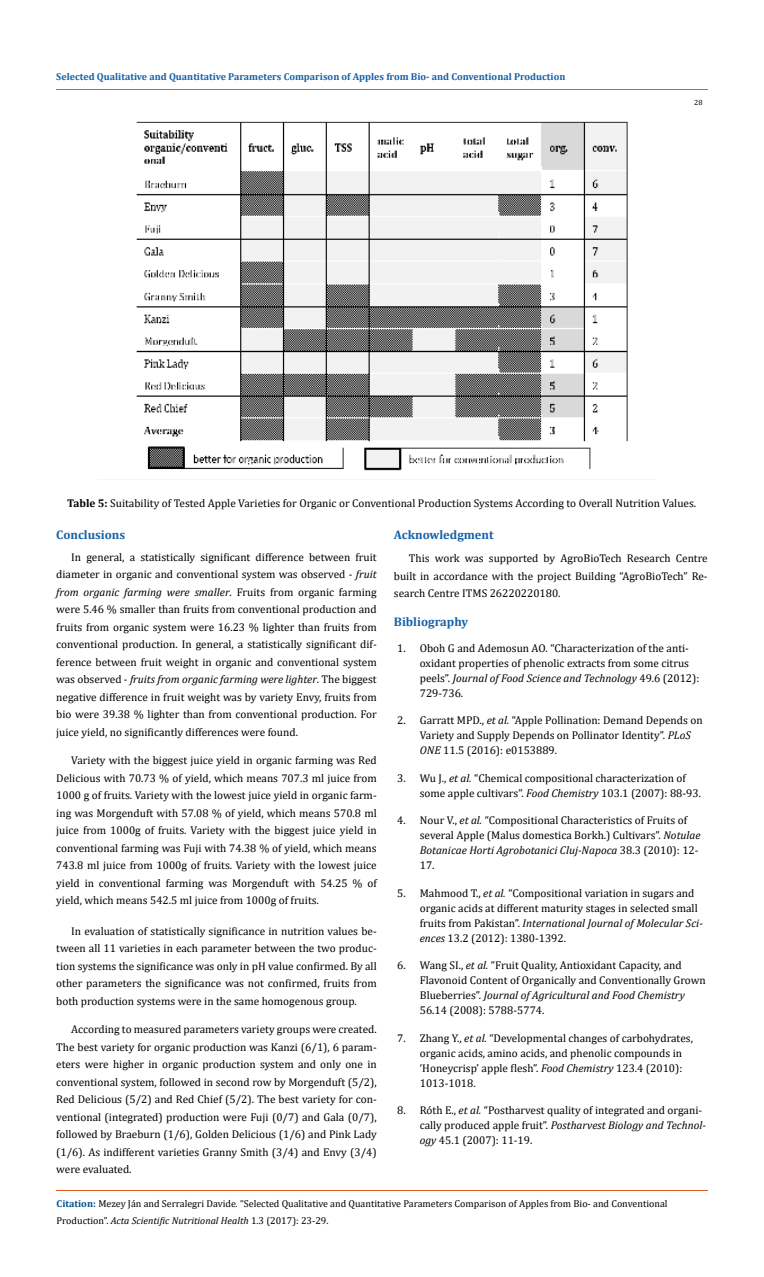
<style>
.page{position:relative;width:764px;height:1277px;background:#fff}
.page>*{position:absolute;margin:0;border:0;box-sizing:border-box;transform-origin:0 0}
.t1{font:700 12.5px "Cambria";color:#1560a6}
.t2{font:11.25px/17.5px "Cambria";color:#000}
.t3{font:10px/17.5px "Cambria";color:#000}
.t4{font:700 10px "Cambria";color:#1560a6}
.t5{font:7.5px "Cambria";color:#000}
.s1{font-weight:700}
.s2{font-style:italic}
.s3{font-weight:700;color:#035089}
</style>
<div class="page">
<img style="left:136px;top:121px;width:492px;height:350px">
<hr style="left:56px;top:90px;width:652px;height:1px;background:#e05d1a">
<hr style="left:56px;top:1190px;width:652px;height:1px;background:#e05d1a">
<p class="t4" style="left:56px;top:69px;width:511px">Selected Qualitative and Quantitative Parameters Comparison of Apples from Bio- and Conventional Production</p>
<p class="t5" style="left:694px;top:98px;width:10px">28</p>
<p class="t2" style="left:67px;top:495px;width:630px"><span class="s1">Table 5:</span> Suitability of Tested Apple Varieties for Organic or Conventional Production Systems According to Overall Nutrition Values.</p>
<p class="t1" style="left:56px;top:526px;width:70px">Conclusions</p>
<p class="t2" style="left:56px;top:548px;width:322px;text-align:justify;text-indent:15px">In general, a statistically significant difference between fruit diameter in organic and conventional system was observed - <span class="s2">fruit from organic farming were smaller</span>. Fruits from organic farming were 5.46 % smaller than fruits from conventional production and fruits from organic system were 16.23 % lighter than fruits from conventional production. In general, a statistically significant dif&shy;ference between fruit weight in organic and conventional system was observed - <span class="s2">fruits from organic farming were lighter</span>. The biggest negative difference in fruit weight was by variety Envy, fruits from bio were 39.38 % lighter than from conventional production. For juice yield, no significantly differences were found.</p>
<p class="t2" style="left:56px;top:751px;width:322px;text-align:justify;text-indent:15px">Variety with the biggest juice yield in organic farming was Red Delicious with 70.73 % of yield, which means 707.3 ml juice from 1000 g of fruits. Variety with the lowest juice yield in organic farm&shy;ing was Morgenduft with 57.08 % of yield, which means 570.8 ml juice from 1000g of fruits. Variety with the biggest juice yield in conventional farming was Fuji with 74.38 % of yield, which means 743.8 ml juice from 1000g of fruits. Variety with the lowest juice yield in conventional farming was Morgenduft with 54.25 % of yield, which means 542.5 ml juice from 1000g of fruits.</p>
<p class="t2" style="left:56px;top:921px;width:322px;text-align:justify;text-indent:15px">In evaluation of statistically significance in nutrition values be&shy;tween all 11 varieties in each parameter between the two produc&shy;tion systems the significance was only in pH value confirmed. By all other parameters the significance was not confirmed, fruits from both production systems were in the same homogenous group.</p>
<p class="t2" style="left:56px;top:1020px;width:322px;text-align:justify;text-indent:15px">According to measured parameters variety groups were created.<br>The best variety for organic production was Kanzi (6/1), 6 param&shy;eters were higher in organic production system and only one in conventional system, followed in second row by Morgenduft (5/2), Red Delicious (5/2) and Red Chief (5/2). The best variety for con&shy;ventional (integrated) production were Fuji (0/7) and Gala (0/7), followed by Braeburn (1/6), Golden Delicious (1/6) and Pink Lady (1/6). As indifferent varieties Granny Smith (3/4) and Envy (3/4) were evaluated.</p>
<p class="t1" style="left:394px;top:526px;width:101px">Acknowledgment</p>
<p class="t2" style="left:394px;top:549px;width:315px;text-align:justify;text-indent:15px">This work was supported by AgroBioTech Research Centre built in accordance with the project Building “AgroBioTech” Re&shy;search Centre ITMS 26220220180.</p>
<p class="t1" style="left:394px;top:612px;width:76px">Bibliography</p>
<p class="t2" style="left:420px;top:640px;width:281px;line-height:15px;text-indent:-22px">1. Oboh G and Ademosun AO. “Characterization of the anti&shy;oxidant properties of phenolic extracts from some citrus peels”. <span class="s2">Journal of Food Science and Technology</span> 49.6 (2012):<br>729-736.</p>
<p class="t2" style="left:420px;top:712px;width:284px;line-height:15px;text-indent:-22px">2. Garratt MPD., <span class="s2">et al.</span> “Apple Pollination: Demand Depends on<br>Variety and Supply Depends on Pollinator Identity”. <span class="s2">PLoS<br>ONE</span> 11.5 (2016): e0153889.</p>
<p class="t2" style="left:420px;top:770px;width:283px;line-height:15px;text-indent:-22px">3. Wu J., <span class="s2">et al.</span> “Chemical compositional characterization of some apple cultivars”. <span class="s2">Food Chemistry</span> 103.1 (2007): 88-93.</p>
<p class="t2" style="left:420px;top:812px;width:282px;line-height:15px;text-indent:-22px">4. Nour V., <span class="s2">et al.</span> “Compositional Characteristics of Fruits of several Apple (Malus domestica Borkh.) Cultivars”. <span class="s2">Notulae Botanicae Horti Agrobotanici Cluj-Napoca</span> 38.3 (2010): 12- 17.</p>
<p class="t2" style="left:420px;top:885px;width:285px;line-height:15px;text-indent:-22px">5. Mahmood T., <span class="s2">et al.</span> “Compositional variation in sugars and organic acids at different maturity stages in selected small fruits from Pakistan”. <span class="s2">International Journal of Molecular Sci&shy;ences</span> 13.2 (2012): 1380-1392.</p>
<p class="t2" style="left:420px;top:957px;width:287px;line-height:15px;text-indent:-22px">6. Wang SI., <span class="s2">et al.</span> “Fruit Quality, Antioxidant Capacity, and Flavonoid Content of Organically and Conventionally Grown Blueberries”. <span class="s2">Journal of Agricultural and Food Chemistry </span>56.14 (2008): 5788-5774.</p>
<p class="t2" style="left:420px;top:1030px;width:275px;line-height:15px;text-indent:-22px">7. Zhang Y., <span class="s2">et al.</span> “Developmental changes of carbohydrates, organic acids, amino acids, and phenolic compounds in ‘Honeycrisp’ apple flesh”. <span class="s2">Food Chemistry</span> 123.4 (2010):<br>1013-1018.</p>
<p class="t2" style="left:420px;top:1102px;width:288px;line-height:15px;text-indent:-22px">8. Róth E., <span class="s2">et al.</span> “Postharvest quality of integrated and organi&shy;cally produced apple fruit”. <span class="s2">Postharvest Biology and Technol&shy;ogy</span> 45.1 (2007): 11-19.</p>
<p class="t3" style="left:57px;top:1194px;width:612px"><span class="s3">Citation:</span> Mezey Ján and Serralegri Davide<span class="s2">.</span> “Selected Qualitative and Quantitative Parameters Comparison of Apples from Bio- and Conventional<br>Production”. <span class="s2">Acta Scientific Nutritional Health</span> 1.3 (2017): 23-29.</p>
</div>
